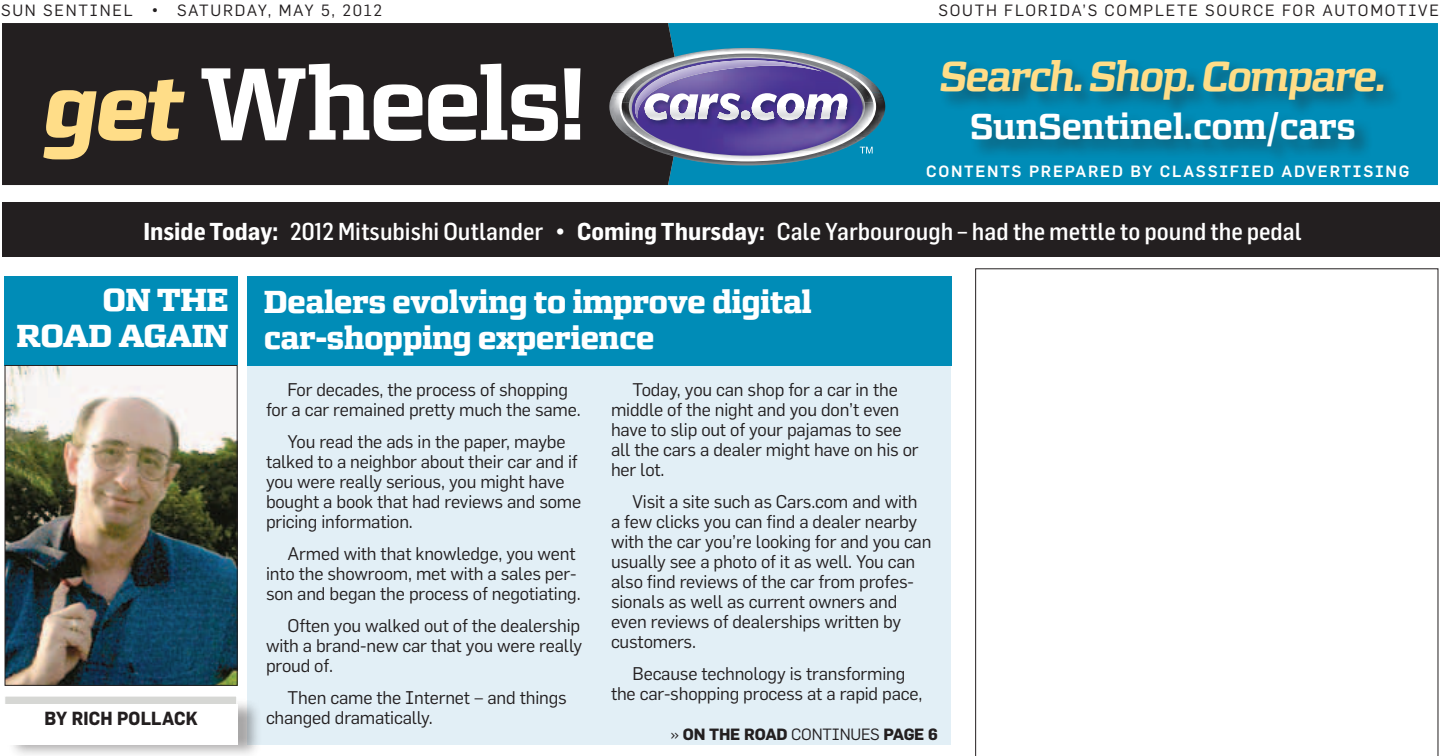
<style>
.page{position:relative;width:1440px;height:756px;background:#fff}
.page>*{position:absolute;margin:0;border:0;box-sizing:border-box;transform-origin:0 0}
.t1{font:700 103px "Morgan Avec";letter-spacing:-.04em;color:#fff}
.t2{font:42px "Morgan Avec Bold Oblique Office";letter-spacing:-.06em;color:#fd8}
.t3{font:700 36px "Morgan Avec";letter-spacing:-.02em;color:#fff}
.t4{font:800 32px/36px "Morgan Avec";letter-spacing:-.02em;color:#fff;text-align:right}
.t5{font:500 24px "Flama Semicond";color:#fff}
.t6{font:700 18.6px "Flama";letter-spacing:.01em;color:#231f20;scale:.92 1}
.t7{font:18px/20px "Flama";letter-spacing:-.01em;color:#231f20}
.t8{font:16px "Flama";letter-spacing:.11em;color:#231f20}
.t9{font:500 16px "Flama";letter-spacing:.11em;color:#fff}
.t10{font:700 16px "Flama";letter-spacing:-.01em;color:#231f20}
.s1{font-weight:500}
.s2{font-weight:800;font-style:italic;font-size:92px;color:#fd8}
.s3{font-weight:700}
.s4{font-weight:400}
</style>
<div class="page">
<div style="left:684px;top:23px;width:754px;height:162px;background:#008cb7"></div>
<div style="left:2px;top:23px;width:682px;height:162px;background:#231f20"></div>
<img style="left:613px;top:48px;width:268px;height:44px">
<img style="left:609px;top:92px;width:276px;height:45px">
<img style="left:629px;top:153px;width:237px;height:12px">
<img style="left:622px;top:54px;width:252px;height:97px">
<img style="left:680px;top:156px;width:135px;height:3px">
<img style="left:629px;top:57px;width:236px;height:99px">
<img style="left:632px;top:58px;width:231px;height:98px">
<img style="left:635px;top:60px;width:187px;height:59px">
<svg style="left:645px;top:93px;width:25px;height:14px"></svg>
<svg style="left:752px;top:93px;width:25px;height:14px"></svg>
<svg style="left:670px;top:93px;width:28px;height:14px"></svg>
<svg style="left:698px;top:94px;width:19px;height:13px"></svg>
<svg style="left:717px;top:93px;width:23px;height:14px"></svg>
<svg style="left:777px;top:93px;width:27px;height:14px"></svg>
<svg style="left:645px;top:107px;width:159px;height:13px"></svg>
<svg style="left:805px;top:94px;width:43px;height:13px"></svg>
<hr style="left:805px;top:107px;width:43px;height:1px;background:#fcfcfc">
<hr style="left:805px;top:108px;width:43px;height:1px;background:#f8f8f9">
<hr style="left:805px;top:109px;width:43px;height:1px;background:#f3f4f4">
<hr style="left:805px;top:110px;width:43px;height:1px;background:#f0f0f1">
<hr style="left:805px;top:111px;width:43px;height:1px;background:#ececee">
<hr style="left:805px;top:112px;width:43px;height:1px;background:#e7e8e9">
<hr style="left:805px;top:113px;width:43px;height:1px;background:#e3e4e6">
<hr style="left:805px;top:114px;width:43px;height:1px;background:#dfe0e2">
<hr style="left:805px;top:115px;width:43px;height:1px;background:#dcdddf">
<hr style="left:805px;top:116px;width:43px;height:1px;background:#dedfe1">
<hr style="left:805px;top:117px;width:43px;height:1px;background:#e2e3e5">
<hr style="left:805px;top:118px;width:43px;height:1px;background:#e9eaeb">
<hr style="left:805px;top:119px;width:43px;height:1px;background:#eeeeef">
<svg style="left:860px;top:147px;width:13px;height:6px"></svg>
<div style="left:938px;top:57px;width:463px;height:108px;background:#231f20;opacity:.47"></div>
<div style="left:2px;top:202px;width:1438px;height:54px;background:#231f20"></div>
<div style="left:4px;top:277px;width:234px;height:89px;background:#008cb7"></div>
<div style="left:248px;top:363px;width:703px;height:381px;background:#e2eff6"></div>
<div style="left:247px;top:277px;width:704px;height:89px;background:#008cb7"></div>
<div style="left:7px;top:699px;width:255px;height:57px;background:#231f20;opacity:.4"></div>
<div style="left:4px;top:696px;width:233px;height:38px;background:#d6d7d4;border:1px solid #fff"></div>
<div style="left:4px;top:704px;width:234px;height:40px;background:#fff"></div>
<img style="left:7px;top:367px;width:228px;height:317px">
<div style="left:5px;top:365px;width:232px;height:321px;border:1px solid #231f20"></div>
<svg style="left:975px;top:268px;width:463px;height:488px"></svg>
<p class="t8" style="left:1px;top:1px;width:189px">SUN SENTINEL <span class="s1">•</span> saturda</p>
<p class="t8" style="left:258px;top:1px;width:126px">y, May 5, 2012</p>
<h1 class="t1" style="left:42px;top:43px;width:548px"><span class="s2">get</span> Wheels!</h1>
<p class="t8" style="left:938px;top:1px;width:502px">SOUTH FLORIDA’S COMPLETE SOURCE FOR AUTOMOTIVE</p>
<h2 class="t2" style="left:939px;top:52px;width:449px">Search. Shop. Compare.</h2>
<h3 class="t3" style="left:970px;top:106px;width:388px">SunSentinel.com/cars</h3>
<p class="t9" style="left:926px;top:162px;width:485px">CONTENTS PREPARED BY CLASSIFIED ADVERTISING</p>
<h3 class="t5" style="left:144px;top:218px;width:1160px"><span class="s3">Inside Today:</span> 2012 Mitsubishi Outlander • <span class="s3">Coming Thursday:</span> Cale Yarbourough – had the mettle to pound the pedal</h3>
<h3 class="t4" style="left:17px;top:281px;width:214px">ON THE<br>ROAD AGAIN</h3>
<p class="t6" style="left:45px;top:707px;width:168px">BY RICH POLLACK</p>
<h3 class="t4" style="left:264px;top:284px;width:550px;text-align:left">Dealers evolving to improve digital car-shopping experience</h3>
<p class="t7" style="left:266px;top:380px;width:316px;text-align:center">For decades, the process of shopping<br>for a car remained pretty much the same.</p>
<p class="t7" style="left:266px;top:432px;width:317px;text-indent:22px">You read the ads in the paper, maybe talked to a neighbor about their car and if you were really serious, you might have bought a book that had reviews and some pricing information.</p>
<p class="t7" style="left:266px;top:544px;width:316px;text-indent:22px">Armed with that knowledge, you went into the showroom, met with a sales per&shy;son and began the process of negotiating.</p>
<p class="t7" style="left:266px;top:616px;width:318px;text-align:justify;text-indent:22px">Often you walked out of the dealership with a brand-new car that you were really proud of.</p>
<p class="t7" style="left:266px;top:688px;width:302px;text-indent:22px">Then came the Internet – and things changed dramatically.</p>
<p class="t7" style="left:611px;top:380px;width:309px;text-indent:22px">Today, you can shop for a car in the middle of the night and you don’t even have to slip out of your pajamas to see all the cars a dealer might have on his or her lot.</p>
<p class="t7" style="left:611px;top:492px;width:322px;text-indent:22px">Visit a site such as Cars.com and with<br>a few clicks you can find a dealer nearby with the car you’re looking for and you can usually see a photo of it as well. You can also find reviews of the car from profes&shy;sionals as well as current owners and even reviews of dealerships written by customers.</p>
<p class="t7" style="left:611px;top:664px;width:313px;text-align:center">Because technology is transforming<br>the car-shopping process at a rapid pace,</p>
<p class="t10" style="left:670px;top:725px;width:86px"><span class="s4">»</span> ON THE ROAD</p>
<p class="t8" style="left:791px;top:725px;width:11px">continues</p>
<p class="t10" style="left:883px;top:725px;width:56px">PAGE 6</p>
</div>
